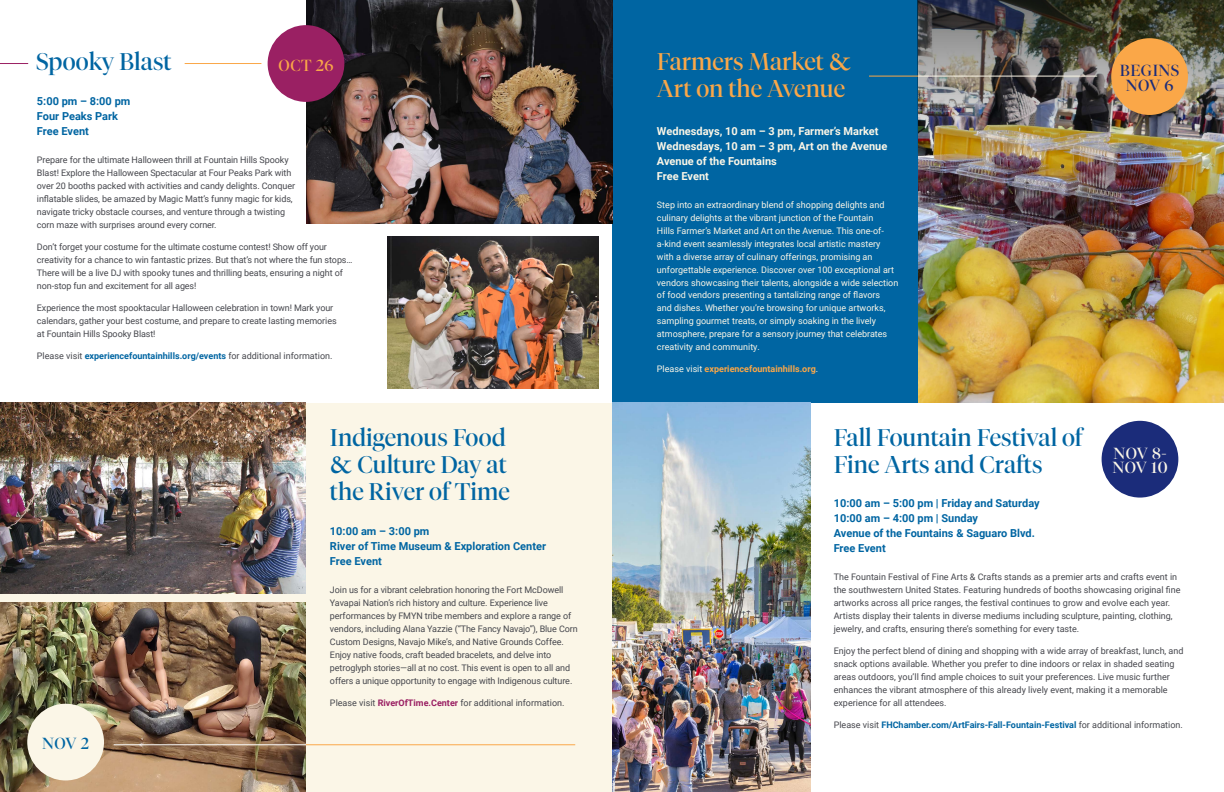
<style>
.page{position:relative;width:1224px;height:792px;background:#fff}
.page>*{position:absolute;margin:0;border:0;box-sizing:border-box;transform-origin:0 0}
.t1{font:24px/27px "Tiempos Fine Regular Test";color:#0065a2}
.t2{font:24px/27px "Tiempos Fine Regular Test";color:#faa748}
.t3{font:16px/15px "Tiempos Fine Regular Test";letter-spacing:.03em;color:#1b2c7a;text-align:center}
.t4{font:16px/15px "Tiempos Fine Regular Test";letter-spacing:.03em;color:#fbf6e7}
.t5{font:16px "Tiempos Fine Regular Test";color:#faa748}
.t6{font:16px "Tiempos Fine Regular Test";color:#0065a2}
.t7{font:700 11px/15px "Roboto";color:#0065a2}
.t8{font:700 11px/15px "Roboto";color:#fbf6e7}
.t9{font:9px/13px "Roboto";letter-spacing:-.01em;color:#46474d}
.t10{font:9px/13px "Roboto";color:#fbf6e7}
.t11{font:700 9px "Roboto";color:#0065a2}
.t12{font:700 9px "Roboto";color:#faa748}
.s1{font-weight:700;color:#0065a2}
.s2{font-family:"Sabon LT Std";font-weight:700}
.s3{font-weight:700;color:#9a2063}
.s4{font-weight:400;color:#fbf6e7}
.s5{font-weight:400;color:#46474d}
</style>
<div class="page">
<div style="left:613px;top:0;width:611px;height:402px;background:#0065a2"></div>
<img style="left:918px;top:173px;width:306px;height:229px">
<img style="left:917px;top:0;width:307px;height:173px">
<div style="left:1111px;top:38px;width:77px;height:77px;background:#faa748;border-radius:50%"></div>
<div style="left:0;top:403px;width:612px;height:389px;background:#fbf6e7"></div>
<img style="left:0;top:602px;width:306px;height:190px">
<img style="left:0;top:402px;width:306px;height:192px">
<div style="left:27px;top:704px;width:77px;height:76px;background:#fbf6e7;border-radius:50%"></div>
<hr style="left:306px;top:744px;width:269px;height:1px;background:#faa748">
<hr style="left:114px;top:744px;width:192px;height:1px;background:#fff">
<img style="left:387px;top:236px;width:212px;height:153px">
<img style="left:612px;top:403px;width:199px;height:389px">
<img style="left:306px;top:0;width:306px;height:224px">
<div style="left:1102px;top:421px;width:76px;height:77px;background:#1b2c7a;border-radius:50%"></div>
<hr style="left:869px;top:76px;width:51px;height:1px;background:#faa748">
<hr style="left:918px;top:76px;width:179px;height:1px;background:#fbf6e7">
<div style="left:268px;top:25px;width:76px;height:77px;background:#9a2063;border-radius:50%"></div>
<hr style="left:185px;top:63px;width:76px;height:1px;background:#faa748">
<svg style="left:0;top:63px;width:28px;height:1px"></svg>
<h1 class="t1" style="left:36px;top:48px;width:137px">Spooky Blast</h1>
<h2 class="t5" style="left:278px;top:56px;width:57px">OCT 26</h2>
<p class="t7" style="left:37px;top:93px;width:95px">5:00 pm – 8:00 pm<br>Four Peaks Park<br>Free Event</p>
<p class="t9" style="left:37px;top:153px;width:260px">Prepare for the ultimate Halloween thrill at Fountain Hills Spooky Blast! Explore the Halloween Spectacular at Four Peaks Park with over 20 booths packed with activities and candy delights. Conquer inflatable slides, be amazed by Magic Matt’s funny magic for kids, navigate tricky obstacle courses, and venture through a twisting corn maze with surprises around every corner.</p>
<p class="t9" style="left:37px;top:240px;width:317px">Don’t forget your costume for the ultimate costume contest! Show off your creativity for a chance to win fantastic prizes. But that’s not where the fun stops… There will be a live DJ with spooky tunes and thrilling beats, ensuring a night of non-stop fun and excitement for all ages!</p>
<p class="t9" style="left:37px;top:301px;width:301px">Experience the most spooktacular Halloween celebration in town! Mark your calendars, gather your best costume, and prepare to create lasting memories at Fountain Hills Spooky Blast!</p>
<p class="t9" style="left:37px;top:349px;width:297px">Please visit <span class="s1">experiencefountainhills.org/events</span> for additional information.</p>
<h1 class="t1" style="left:330px;top:424px;width:181px">Indigenous Food <span class="s2">&amp;</span> Culture Day at the River of Time</h1>
<h2 class="t6" style="left:42px;top:734px;width:49px">NOV 2</h2>
<p class="t7" style="left:330px;top:523px;width:218px">10:00 am – 3:00 pm<br>River of Time Museum &amp; Exploration Center<br>Free Event</p>
<p class="t9" style="left:330px;top:583px;width:249px">Join us for a vibrant celebration honoring the Fort McDowell Yavapai Nation’s rich history and culture. Experience live performances by FMYN tribe members and explore a range of vendors, including Alana Yazzie (“The Fancy Navajo”), Blue Corn Custom Designs, Navajo Mike’s, and Native Grounds Coffee.<br>Enjoy native foods, craft beaded bracelets, and delve into petroglyph stories—all at no cost. This event is open to all and offers a unique opportunity to engage with Indigenous culture.</p>
<p class="t9" style="left:330px;top:696px;width:236px">Please visit <span class="s3">RiverOfTime.Center</span> for additional information.</p>
<h1 class="t2" style="left:657px;top:48px;width:196px">Farmers Market <span class="s2">&amp;<br></span>Art on the Avenue</h1>
<p class="t8" style="left:657px;top:123px;width:232px">Wednesdays, 10 am – 3 pm, Farmer’s Market<br>Wednesdays, 10 am – 3 pm, Art on the Avenue<br>Avenue of the Fountains<br>Free Event</p>
<p class="t10" style="left:657px;top:197px;width:243px">Step into an extraordinary blend of shopping delights and culinary delights at the vibrant junction of the Fountain<br>Hills Farmer’s Market and Art on the Avenue. This one-of&shy;a-kind event seamlessly integrates local artistic mastery with a diverse array of culinary offerings, promising an unforgettable experience. Discover over 100 exceptional art vendors showcasing their talents, alongside a wide selection of food vendors presenting a tantalizing range of flavors<br>and dishes. Whether you’re browsing for unique artworks, sampling gourmet treats, or simply soaking in the lively atmosphere, prepare for a sensory journey that celebrates creativity and community.</p>
<p class="t12" style="left:657px;top:363px;width:163px"><span class="s4">Please visit</span> experiencefountainhills.org<span class="s4">.</span></p>
<h1 class="t1" style="left:834px;top:424px;width:251px">Fall Fountain Festival of<br>Fine Arts and Crafts</h1>
<h2 class="t3" style="left:1120px;top:63px;width:61px">BEGINS<br>NOV 6</h2>
<h2 class="t4" style="left:1112px;top:445px;width:57px">NOV 8-<br>NOV 10</h2>
<p class="t7" style="left:834px;top:495px;width:208px">10:00 am – 5:00 pm | Friday and Saturday<br>10:00 am – 4:00 pm | Sunday<br>Avenue of the Fountains &amp; Saguaro Blvd.<br>Free Event</p>
<p class="t9" style="left:834px;top:570px;width:348px">The Fountain Festival of Fine Arts &amp; Crafts stands as a premier arts and crafts event in the southwestern United States. Featuring hundreds of booths showcasing original fine artworks across all price ranges, the festival continues to grow and evolve each year.<br>Artists display their talents in diverse mediums including sculpture, painting, clothing, jewelry, and crafts, ensuring there’s something for every taste.</p>
<p class="t9" style="left:834px;top:644px;width:351px">Enjoy the perfect blend of dining and shopping with a wide array of breakfast, lunch, and snack options available. Whether you prefer to dine indoors or relax in shaded seating areas outdoors, you’ll find ample choices to suit your preferences. Live music further enhances the vibrant atmosphere of this already lively event, making it a memorable experience for all attendees.</p>
<p class="t11" style="left:834px;top:718px;width:351px"><span class="s5">Please visit</span> FHChamber.com/ArtFairs-Fall-Fountain-Festival <span class="s5">for additional information.</span></p>
</div>
